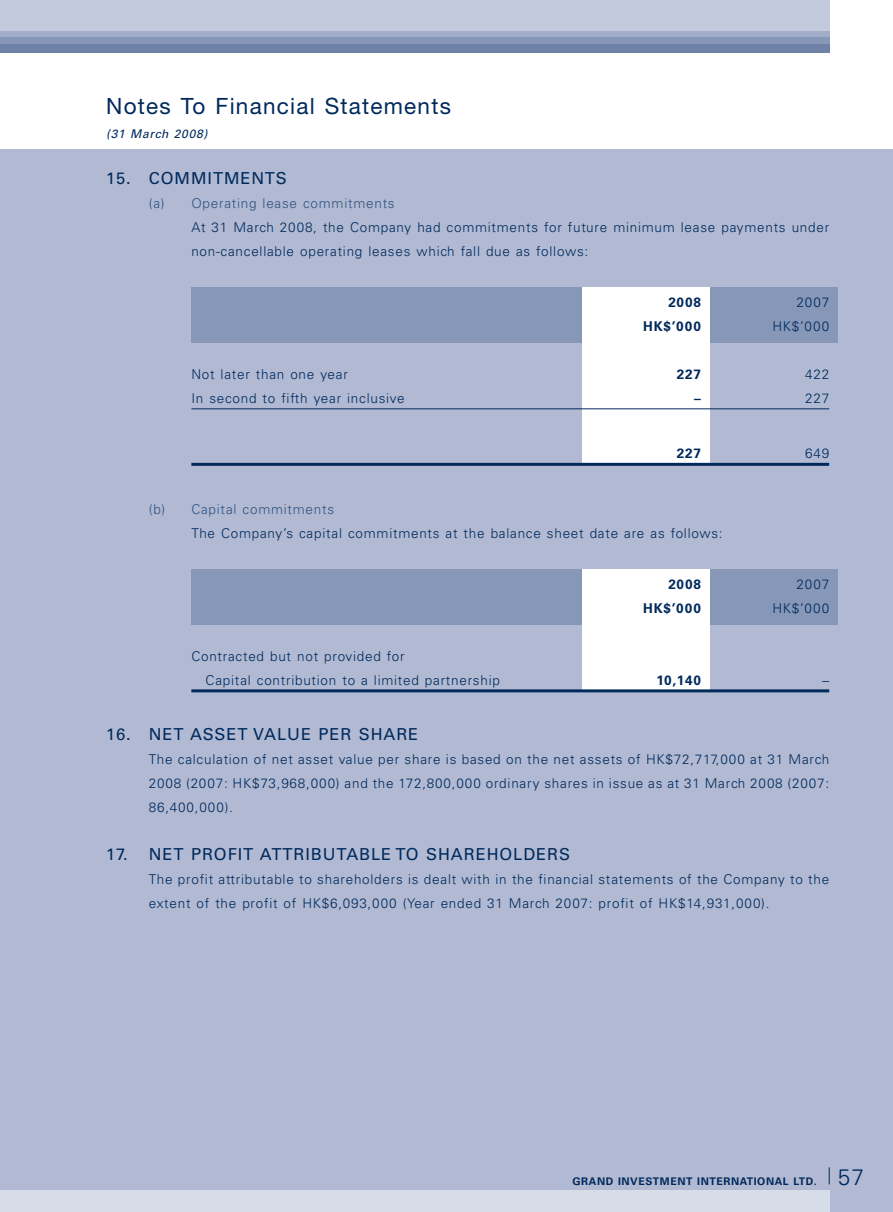
<style>
.page{position:relative;width:893px;height:1212px;background:#fff}
.page>*{position:absolute;margin:0;border:0;box-sizing:border-box;transform-origin:0 0}
.t1{font:22.5px "Helvetica Neue LT Std";letter-spacing:.055em;color:#00295c}
.t2{font:16.5px "Univers LT Std";letter-spacing:.055em;color:#00295c}
.t3{font:300 13.5px/24px "Univers LT Std";letter-spacing:.055em;color:#00295c}
.t4{font:300 13.5px "Univers LT Std";letter-spacing:.055em;color:#325381}
.t5{font:700 13.5px "Univers LT Std";letter-spacing:.055em;color:#00295c}
.t6{font:italic 12px "Univers LT Std";letter-spacing:.055em;color:#00295c}
.t7{font:700 10.5px "Univers LT Std";letter-spacing:.055em;color:#00295c}
.s1{font-weight:300;font-size:22.5px}
</style>
<div class="page">
<div style="left:0;top:149px;width:893px;height:1063px;background:#b1bad2"></div>
<div style="left:0;top:1191px;width:829px;height:21px;background:#d6dce8"></div>
<svg style="left:829px;top:1167px;width:1px;height:17px"></svg>
<div style="left:0;top:0;width:829px;height:43px;background:#c3cadd"></div>
<div style="left:0;top:31px;width:829px;height:12px;background:#a2aec9"></div>
<div style="left:0;top:41px;width:829px;height:11px;background:#6e82a8"></div>
<div style="left:0;top:37px;width:829px;height:7px;background:#8697b8"></div>
<div style="left:191px;top:287px;width:647px;height:56px;background:#8697b8"></div>
<div style="left:583px;top:287px;width:127px;height:178px;background:#fff"></div>
<hr style="left:191px;top:408px;width:638px;height:1px;background:#00295c">
<hr style="left:191px;top:463px;width:638px;height:3px;background:#00295c">
<div style="left:191px;top:569px;width:647px;height:56px;background:#8697b8"></div>
<div style="left:583px;top:569px;width:127px;height:122px;background:#fff"></div>
<hr style="left:191px;top:689px;width:638px;height:3px;background:#00295c">
<h1 class="t1" style="left:106px;top:97px;width:346px">Notes To Financial Statements</h1>
<p class="t6" style="left:106px;top:129px;width:103px">(31 March 2008)</p>
<p class="t2" style="left:106px;top:171px;width:182px">15. COMMITMENTS</p>
<p class="t4" style="left:149px;top:198px;width:247px">(a) Operating lease commitments</p>
<p class="t3" style="left:191px;top:216px;width:639px">At 31 March 2008, the Company had commitments for future minimum lease payments under non-cancellable operating leases which fall due as follows:</p>
<p class="t5" style="left:668px;top:297px;width:34px">2008</p>
<p class="t3" style="left:797px;top:291px;width:34px">2007</p>
<p class="t5" style="left:643px;top:321px;width:59px">HK$’000</p>
<p class="t3" style="left:772px;top:315px;width:58px">HK$’000</p>
<p class="t3" style="left:191px;top:363px;width:158px">Not later than one year</p>
<p class="t5" style="left:677px;top:369px;width:26px">227</p>
<p class="t3" style="left:805px;top:363px;width:26px">422</p>
<p class="t3" style="left:191px;top:387px;width:215px">In second to fifth year inclusive</p>
<p class="t5" style="left:694px;top:393px;width:8px">–</p>
<p class="t3" style="left:805px;top:387px;width:26px">227</p>
<p class="t5" style="left:677px;top:448px;width:26px">227</p>
<p class="t3" style="left:805px;top:442px;width:26px">649</p>
<p class="t4" style="left:149px;top:504px;width:187px">(b) Capital commitments</p>
<p class="t3" style="left:191px;top:522px;width:533px">The Company’s capital commitments at the balance sheet date are as follows:</p>
<p class="t5" style="left:668px;top:579px;width:34px">2008</p>
<p class="t3" style="left:797px;top:573px;width:34px">2007</p>
<p class="t5" style="left:643px;top:603px;width:59px">HK$’000</p>
<p class="t3" style="left:772px;top:597px;width:58px">HK$’000</p>
<p class="t3" style="left:206px;top:645px;width:296px;text-indent:-14px">Contracted but not provided for<br>Capital contribution to a limited partnership</p>
<p class="t5" style="left:657px;top:675px;width:46px">10,140</p>
<p class="t3" style="left:822px;top:669px;width:8px">–</p>
<p class="t2" style="left:106px;top:728px;width:314px">16. NET ASSET VALUE PER SHARE</p>
<p class="t3" style="left:149px;top:748px;width:682px;text-align:justify">The calculation of net asset value per share is based on the net assets of HK$72,717,000 at 31 March 2008 (2007: HK$73,968,000) and the 172,800,000 ordinary shares in issue as at 31 March 2008 (2007:<br>86,400,000).</p>
<p class="t2" style="left:106px;top:848px;width:465px">17. NET PROFIT ATTRIBUTABLE TO SHAREHOLDERS</p>
<p class="t3" style="left:149px;top:868px;width:682px">The profit attributable to shareholders is dealt with in the financial statements of the Company to the extent of the profit of HK$6,093,000 (Year ended 31 March 2007: profit of HK$14,931,000).</p>
<p class="t7" style="left:572px;top:1177px;width:293px">GRAND INVESTMENT INTERNATIONAL LTD. <span class="s1">57</span></p>
</div>
